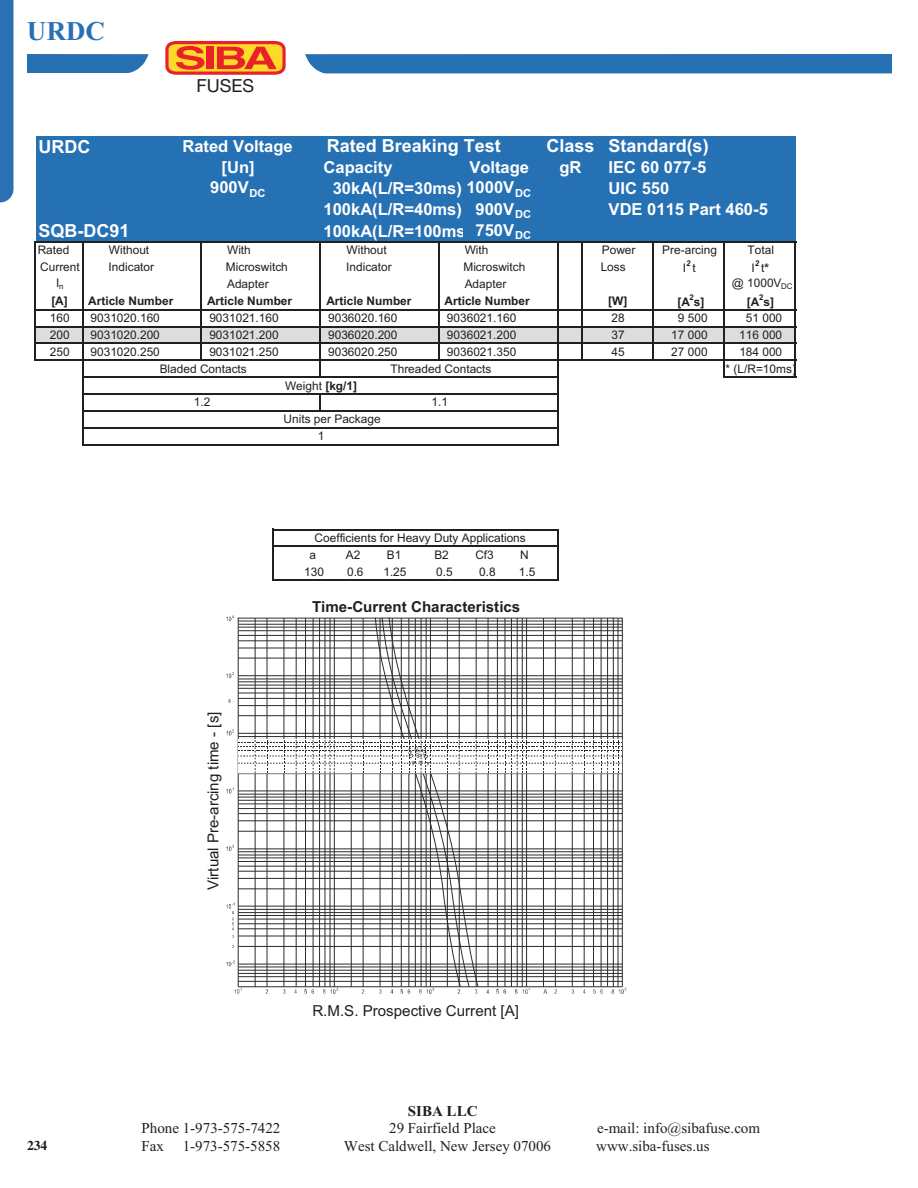
<style>
.page{position:relative;width:918px;height:1188px;background:#fff}
.page>*{position:absolute;margin:0;border:0;box-sizing:border-box;transform-origin:0 0}
.t1{font:700 27px "Times New Roman";color:#2a70b4}
.t2{font:18px "Arial Bold+T42";color:#fff}
.t3{font:18px "Helvetica Neue";color:#221e1f}
.t4{font:16.5px "Arial Bold+T42";color:#fff}
.t5{font:15.15px "Arial+T42";color:#231f20}
.t6{font:15.15px "Arial Bold+T42";color:#231f20}
.t7{font:15px "Times New Roman";color:#221e1f}
.t8{font:700 15px "Times New Roman";color:#221e1f}
.t9{font:700 13.5px "Times";color:#231f20}
.t10{font:11.85px/17px "Arial+T42";color:#231f20}
.t11{font:11.85px "Arial Bold+T42";color:#231f20}
.t12{font:7.95px "Arial Bold Italic+T42";color:#231f20}
.t13{font:7.95px "Arial Bold+T42";color:#231f20}
.s1{font-family:"Arial Bold+T42"}
</style>
<div class="page">
<svg style="left:27px;top:54px;width:122px;height:19px;background:#3378b8"></svg>
<div style="left:305px;top:54px;width:586px;height:19px;background:#2670b4"></div>
<svg style="left:165px;top:41px;width:121px;height:34px;background:#f17631"></svg>
<div style="left:36px;top:136px;width:760px;height:106px;background:#2670b4"></div>
<div style="left:36px;top:327px;width:760px;height:17px;background:#dcddde"></div>
<hr style="left:83px;top:377px;width:476px;height:1px;background:#231f20">
<hr style="left:320px;top:243px;width:1px;height:135px;background:#231f20">
<hr style="left:557px;top:243px;width:2px;height:203px;background:#231f20">
<hr style="left:34px;top:241px;width:2px;height:120px;background:#231f20">
<hr style="left:82px;top:243px;width:1px;height:203px;background:#231f20">
<hr style="left:201px;top:243px;width:1px;height:118px;background:#231f20">
<svg style="left:320px;top:395px;width:1px;height:15px"></svg>
<hr style="left:438px;top:243px;width:2px;height:118px;background:#231f20">
<hr style="left:557px;top:530px;width:2px;height:51px;background:#231f20">
<hr style="left:581px;top:243px;width:1px;height:118px;background:#231f20">
<hr style="left:652px;top:243px;width:2px;height:118px;background:#231f20">
<hr style="left:723px;top:243px;width:2px;height:135px;background:#231f20">
<hr style="left:795px;top:243px;width:1px;height:135px;background:#231f20">
<hr style="left:272px;top:529px;width:1px;height:52px;background:#231f20">
<hr style="left:36px;top:241px;width:760px;height:2px;background:#231f20">
<hr style="left:36px;top:309px;width:760px;height:1px;background:#231f20">
<hr style="left:36px;top:326px;width:760px;height:1px;background:#231f20">
<hr style="left:36px;top:343px;width:760px;height:1px;background:#231f20">
<hr style="left:36px;top:360px;width:760px;height:1px;background:#231f20">
<hr style="left:725px;top:377px;width:71px;height:1px;background:#231f20">
<hr style="left:83px;top:393px;width:476px;height:2px;background:#231f20">
<hr style="left:83px;top:410px;width:476px;height:2px;background:#231f20">
<hr style="left:83px;top:427px;width:476px;height:2px;background:#231f20">
<hr style="left:83px;top:444px;width:476px;height:2px;background:#231f20">
<hr style="left:273px;top:529px;width:286px;height:1px;background:#231f20">
<hr style="left:273px;top:546px;width:286px;height:1px;background:#231f20">
<hr style="left:273px;top:580px;width:286px;height:1px;background:#231f20">
<svg style="left:226px;top:615px;width:400px;height:379px"></svg>
<svg style="left:0;top:0;width:14px;height:202px;background:#3476b7"></svg>
<h1 class="t1" style="left:27px;top:22px;width:79px">URDC</h1>
<h2 class="t3" style="left:197px;top:75px;width:59px">FUSES</h2>
<h2 class="t2" style="left:38px;top:140px;width:53px">URDC</h2>
<h3 class="t4" style="left:182px;top:140px;width:112px">Rated Voltage</h3>
<h3 class="t4" style="left:222px;top:161px;width:35px">[Un]</h3>
<h2 class="t2" style="left:546px;top:139px;width:50px">Class</h2>
<h3 class="t4" style="left:559px;top:161px;width:24px">gR</h3>
<h2 class="t2" style="left:609px;top:139px;width:102px">Standard(s)</h2>
<h2 class="t2" style="left:327px;top:139px;width:176px">Rated Breaking Test</h2>
<h3 class="t4" style="left:324px;top:161px;width:71px">Capacity</h3>
<h3 class="t4" style="left:469px;top:161px;width:61px">Voltage</h3>
<h3 class="t4" style="left:609px;top:161px;width:99px">IEC 60 077-5</h3>
<h3 class="t4" style="left:210px;top:182px;width:57px">900V<sub>DC</sub></h3>
<h3 class="t4" style="left:333px;top:182px;width:200px">30kA(L/R=30ms) 1000V<sub>DC</sub></h3>
<h3 class="t4" style="left:609px;top:182px;width:62px">UIC 550</h3>
<h3 class="t4" style="left:324px;top:203px;width:140px">100kA(L/R=40ms)</h3>
<h3 class="t4" style="left:476px;top:203px;width:57px">900V<sub>DC</sub></h3>
<h3 class="t4" style="left:609px;top:203px;width:161px">VDE 0115 Part 460-5</h3>
<h2 class="t2" style="left:38px;top:224px;width:93px">SQB-DC91</h2>
<p class="t10" style="left:38px;top:243px;width:44px">Rated<br>Current</p>
<p class="t10" style="left:109px;top:243px;width:42px">Without</p>
<p class="t10" style="left:109px;top:260px;width:47px">Indicator</p>
<p class="t10" style="left:227px;top:243px;width:25px">With</p>
<p class="t10" style="left:226px;top:260px;width:64px">Microswitch</p>
<h3 class="t4" style="left:324px;top:225px;width:144px">100kA(L/R=100ms</h3>
<h3 class="t4" style="left:476px;top:224px;width:57px">750V<sub>DC</sub></h3>
<p class="t10" style="left:347px;top:243px;width:42px">Without</p>
<p class="t10" style="left:602px;top:243px;width:35px">Power</p>
<p class="t10" style="left:465px;top:243px;width:25px">With</p>
<p class="t10" style="left:662px;top:243px;width:56px">Pre-arcing</p>
<p class="t10" style="left:748px;top:243px;width:28px">Total</p>
<p class="t10" style="left:346px;top:260px;width:47px">Indicator</p>
<p class="t10" style="left:463px;top:260px;width:64px">Microswitch</p>
<p class="t10" style="left:601px;top:260px;width:27px">Loss</p>
<p class="t12" style="left:686px;top:258px;width:6px">2</p>
<p class="t10" style="left:683px;top:261px;width:5px">I</p>
<p class="t10" style="left:693px;top:261px;width:5px">t</p>
<p class="t12" style="left:755px;top:258px;width:6px">2</p>
<p class="t10" style="left:761px;top:261px;width:9px">t<span class="s1">*</span></p>
<p class="t10" style="left:752px;top:261px;width:5px">I</p>
<p class="t10" style="left:56px;top:276px;width:9px">I<sub>n</sub></p>
<p class="t10" style="left:465px;top:277px;width:43px">Adapter</p>
<p class="t10" style="left:227px;top:277px;width:43px">Adapter</p>
<p class="t10" style="left:209px;top:310px;width:71px">9031021.160</p>
<p class="t10" style="left:328px;top:310px;width:71px">9036020.160</p>
<p class="t13" style="left:690px;top:295px;width:6px">2</p>
<p class="t11" style="left:51px;top:296px;width:18px">[A]</p>
<p class="t10" style="left:50px;top:327px;width:21px">200</p>
<p class="t10" style="left:612px;top:327px;width:15px">37</p>
<p class="t11" style="left:88px;top:296px;width:87px">Article Number</p>
<p class="t11" style="left:608px;top:296px;width:21px">[W]</p>
<p class="t11" style="left:207px;top:296px;width:87px">Article Number</p>
<p class="t11" style="left:326px;top:296px;width:87px">Article Number</p>
<p class="t11" style="left:445px;top:296px;width:87px">Article Number</p>
<p class="t11" style="left:677px;top:298px;width:29px">[A s]</p>
<p class="t10" style="left:50px;top:310px;width:21px">160</p>
<p class="t10" style="left:678px;top:310px;width:31px">9 500</p>
<p class="t10" style="left:91px;top:310px;width:71px">9031020.160</p>
<p class="t10" style="left:612px;top:310px;width:15px">28</p>
<p class="t10" style="left:447px;top:310px;width:71px">9036021.160<br>9036021.200</p>
<p class="t10" style="left:209px;top:327px;width:71px">9031021.200</p>
<p class="t10" style="left:328px;top:327px;width:71px">9036020.200</p>
<p class="t10" style="left:671px;top:327px;width:38px">17 000<br>27 000</p>
<p class="t10" style="left:91px;top:327px;width:71px">9031020.200</p>
<p class="t10" style="left:209px;top:344px;width:71px">9031021.250</p>
<p class="t10" style="left:447px;top:344px;width:71px">9036021.350</p>
<p class="t10" style="left:328px;top:344px;width:71px">9036020.250</p>
<p class="t10" style="left:91px;top:344px;width:71px">9031020.250</p>
<p class="t10" style="left:50px;top:344px;width:21px">250</p>
<p class="t10" style="left:612px;top:344px;width:15px">45</p>
<p class="t10" style="left:732px;top:276px;width:62px">@ 1000V<sub>DC</sub></p>
<p class="t13" style="left:759px;top:295px;width:6px">2</p>
<p class="t11" style="left:747px;top:298px;width:29px">[A s]</p>
<p class="t10" style="left:746px;top:310px;width:38px">51 000</p>
<p class="t10" style="left:739px;top:327px;width:44px">116 000</p>
<p class="t10" style="left:739px;top:344px;width:44px">184 000</p>
<p class="t10" style="left:160px;top:361px;width:89px">Bladed Contacts</p>
<p class="t10" style="left:390px;top:361px;width:103px">Threaded Contacts</p>
<p class="t10" style="left:726px;top:361px;width:72px">* (L/R=10ms)</p>
<p class="t10" style="left:285px;top:378px;width:74px">Weight <span class="s1">[kg/1]</span></p>
<p class="t10" style="left:194px;top:395px;width:18px">1.2</p>
<p class="t10" style="left:432px;top:395px;width:18px">1.1</p>
<p class="t10" style="left:284px;top:412px;width:99px">Units per Package</p>
<p class="t10" style="left:318px;top:429px;width:8px">1</p>
<p class="t10" style="left:315px;top:530px;width:213px">Coefficients for Heavy Duty Applications</p>
<p class="t10" style="left:310px;top:547px;width:8px">a</p>
<p class="t10" style="left:346px;top:547px;width:16px">A2</p>
<p class="t10" style="left:387px;top:547px;width:16px">B1</p>
<p class="t10" style="left:434px;top:547px;width:16px">B2</p>
<p class="t10" style="left:475px;top:547px;width:20px">Cf3</p>
<p class="t10" style="left:520px;top:547px;width:10px">N</p>
<p class="t10" style="left:304px;top:564px;width:21px">130</p>
<p class="t10" style="left:347px;top:564px;width:18px">0.6</p>
<p class="t10" style="left:383px;top:564px;width:25px">1.25</p>
<p class="t10" style="left:436px;top:564px;width:18px">0.5</p>
<p class="t10" style="left:479px;top:564px;width:18px">0.8</p>
<p class="t10" style="left:519px;top:564px;width:18px">1.5</p>
<p class="t6" style="left:312px;top:602px;width:210px">Time-Current Characteristics</p>
<p class="t5" style="left:208px;top:890px;width:180px;rotate:-90deg">Virtual Pre-arcing time - [s]</p>
<p class="t5" style="left:312px;top:1005px;width:208px">R.M.S. Prospective Current [A]</p>
<p class="t8" style="left:408px;top:1102px;width:71px">SIBA LLC</p>
<p class="t9" style="left:27px;top:1140px;width:22px">234</p>
<p class="t7" style="left:142px;top:1119px;width:140px">Phone 1-973-575-7422</p>
<p class="t7" style="left:389px;top:1119px;width:108px">29 Fairfield Place</p>
<p class="t7" style="left:597px;top:1119px;width:165px">e-mail: info@sibafuse.com</p>
<p class="t7" style="left:142px;top:1137px;width:140px">Fax 1-973-575-5858</p>
<p class="t7" style="left:344px;top:1137px;width:209px">West Caldwell, New Jersey 07006</p>
<p class="t7" style="left:596px;top:1137px;width:115px">www.siba-fuses.us</p>
</div>
